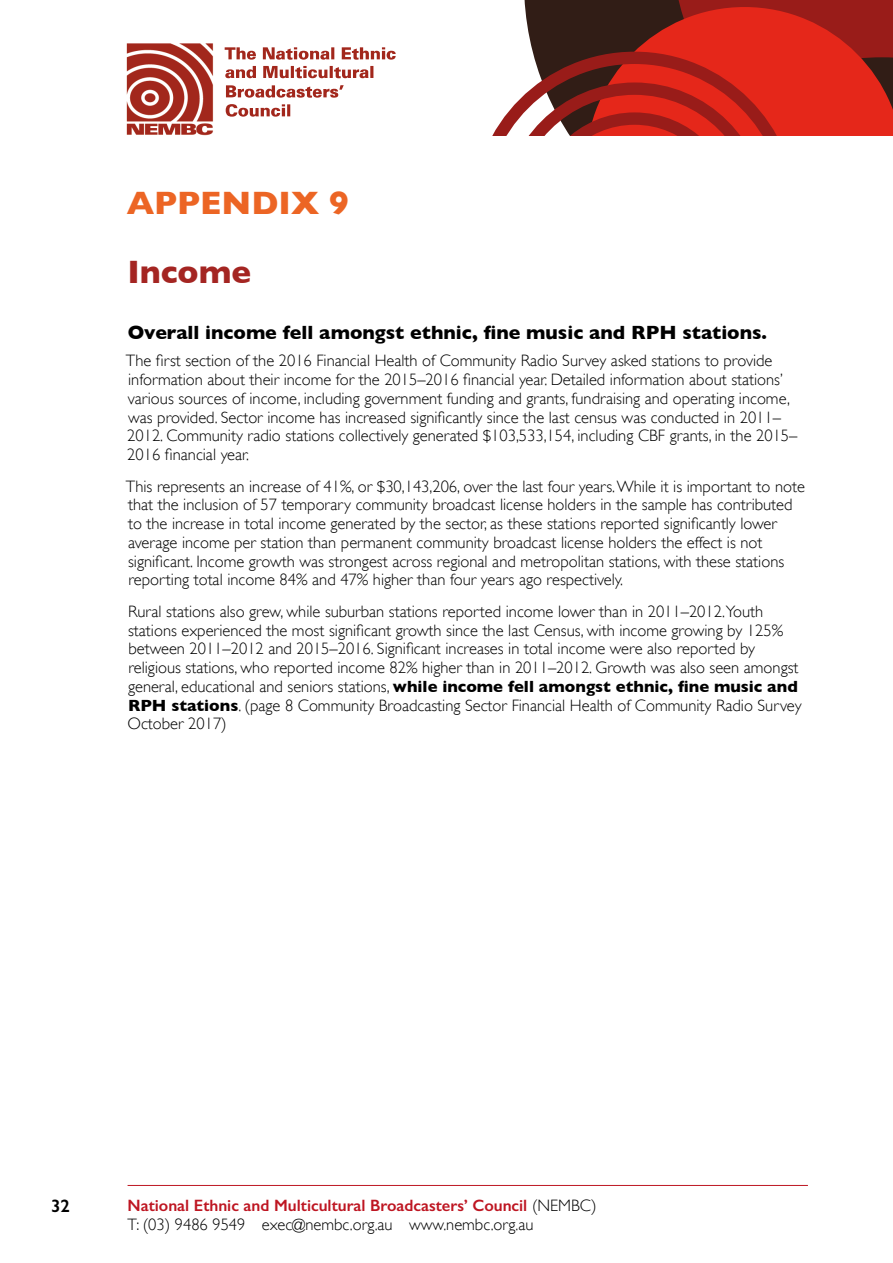
<style>
.page{position:relative;width:893px;height:1263px;background:#fff}
.page>*{position:absolute;margin:0;border:0;box-sizing:border-box;transform-origin:0 0}
.t1{font:700 33px "Gill Sans";color:#ec6524}
.t2{font:700 33px "Gill Sans";color:#a42522}
.t3{font:700 19.5px "Gill Sans";color:#000}
.t4{font:600 18px "Gill Sans";color:#000}
.t5{font:300 16.5px/18.8px "Gill Sans";color:#000}
.s1{font-weight:700}
.s2{font-weight:600;color:#be1622}
</style>
<div class="page">
<hr style="left:128px;top:1185px;width:680px;height:1px;background:#be1622">
<svg style="left:493px;top:0;width:400px;height:135px;background:#b0372f"></svg>
<img style="left:126px;top:43px;width:248px;height:93px">
<img style="left:246px;top:66px;width:127px;height:12px">
<img style="left:226px;top:85px;width:118px;height:13px">
<img style="left:226px;top:104px;width:64px;height:13px">
<img style="left:225px;top:47px;width:171px;height:13px">
<h1 class="t1" style="left:127px;top:177px;width:223px">APPENDIX 9</h1>
<h1 class="t2" style="left:127px;top:245px;width:125px">Income</h1>
<p class="t3" style="left:128px;top:317px;width:641px">Overall income fell amongst ethnic, fine music and RPH stations.</p>
<p class="t5" style="left:126px;top:351px;width:673px">The first section of the 2016 Financial Health of Community Radio Survey asked stations to provide information about their income for the 2015–2016 financial year. Detailed information about stations’ various sources of income, including government funding and grants, fundraising and operating income, was provided. Sector income has increased significantly since the last census was conducted in 2011– 2012. Community radio stations collectively generated $103,533,154, including CBF grants, in the 2015– 2016 financial year.</p>
<p class="t5" style="left:126px;top:477px;width:680px">This represents an increase of 41%, or $30,143,206, over the last four years. While it is important to note that the inclusion of 57 temporary community broadcast license holders in the sample has contributed to the increase in total income generated by the sector, as these stations reported significantly lower average income per station than permanent community broadcast license holders the effect is not significant. Income growth was strongest across regional and metropolitan stations, with these stations reporting total income 84% and 47% higher than four years ago respectively.</p>
<p class="t5" style="left:128px;top:602px;width:676px">Rural stations also grew, while suburban stations reported income lower than in 2011–2012.Youth stations experienced the most significant growth since the last Census, with income growing by 125% between 2011–2012 and 2015–2016. Significant increases in total income were also reported by religious stations, who reported income 82% higher than in 2011–2012. Growth was also seen amongst general, educational and seniors stations, <span class="s1">while income fell amongst ethnic, fine music and RPH stations</span>. (page 8 Community Broadcasting Sector Financial Health of Community Radio Survey October 2017)</p>
<p class="t4" style="left:51px;top:1195px;width:21px">32</p>
<p class="t5" style="left:128px;top:1196px;width:471px"><span class="s2">National Ethnic and Multicultural Broadcasters’ Council</span> (NEMBC)<br>T: (03) 9486 9549 exec@nembc.org.au www.nembc.org.au</p>
</div>
